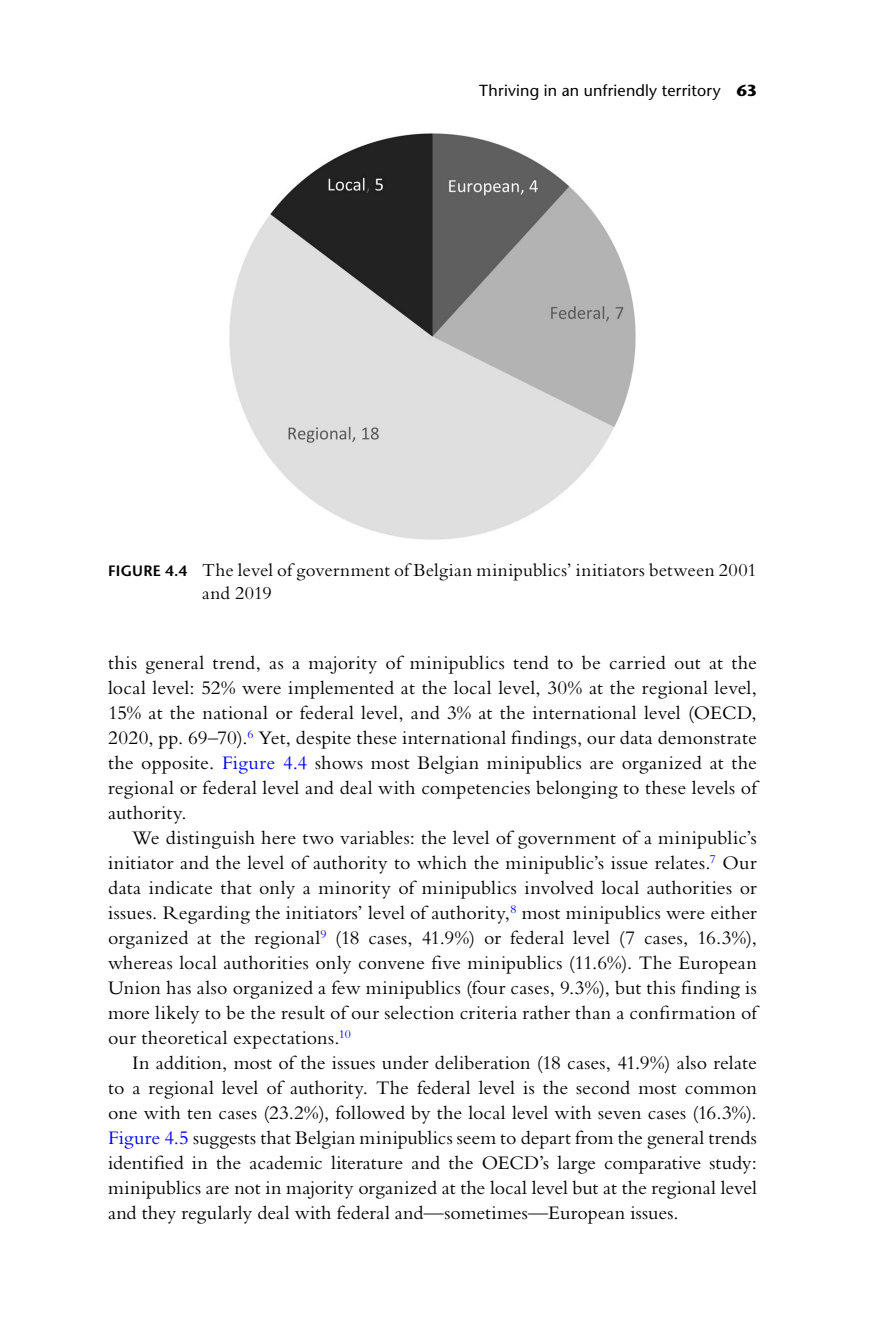
<style>
.page{position:relative;width:885px;height:1327px;background:#fff}
.page>*{position:absolute;margin:0;border:0;box-sizing:border-box;transform-origin:0 0}
.t1{font:20px/25px "Bembo Std";letter-spacing:.01em;color:#000;text-align:justify}
.t2{font:19px/23px "Bembo Std";letter-spacing:.01em;color:#000}
.t3{font:500 16px "Stone Sans Std";letter-spacing:.015em;color:#000}
.s1{font-weight:700}
.s2{font-family:"Stone Sans Std";font-weight:600;font-size:15px}
.s3{color:#00f}
</style>
<div class="page">
<img style="left:229px;top:133px;width:407px;height:407px">
<p class="t3" style="left:479px;top:81px;width:279px">Thriving in an unfriendly territory <span class="s1">63</span></p>
<p class="t2" style="left:202px;top:558px;width:556px;text-indent:-94px"><span class="s2">FIGURE 4.4</span> The level of government of Belgian minipublics’ initiators between 2001 and 2019</p>
<p class="t1" style="left:108px;top:649px;width:650px">this general trend, as a majority of minipublics tend to be carried out at the local level: 52% were implemented at the local level, 30% at the regional level, 15% at the national or federal level, and 3% at the international level (OECD, 2020, pp. 69–70).<sup>6</sup> Yet, despite these international findings, our data demonstrate the opposite. <span class="s3">Figure 4.4</span> shows most Belgian minipublics are organized at the regional or federal level and deal with competencies belonging to these levels of authority.</p>
<p class="t1" style="left:108px;top:824px;width:650px;text-indent:24px">We distinguish here two variables: the level of government of a minipublic’s initiator and the level of authority to which the minipublic’s issue relates.<sup>7</sup> Our data indicate that only a minority of minipublics involved local authorities or issues. Regarding the initiators’ level of authority,<sup>8</sup> most minipublics were either organized at the regional<sup>9</sup> (18 cases, 41.9%) or federal level (7 cases, 16.3%), whereas local authorities only convene five minipublics (11.6%). The European Union has also organized a few minipublics (four cases, 9.3%), but this finding is more likely to be the result of our selection criteria rather than a confirmation of our theoretical expectations.<sup>10</sup></p>
<p class="t1" style="left:108px;top:1049px;width:650px;text-indent:24px">In addition, most of the issues under deliberation (18 cases, 41.9%) also relate to a regional level of authority. The federal level is the second most common one with ten cases (23.2%), followed by the local level with seven cases (16.3%).<br><span class="s3">Figure 4.5</span> suggests that Belgian minipublics seem to depart from the general trends identified in the academic literature and the OECD’s large comparative study: minipublics are not in majority organized at the local level but at the regional level and they regularly deal with federal and—sometimes—European issues.</p>
</div>
